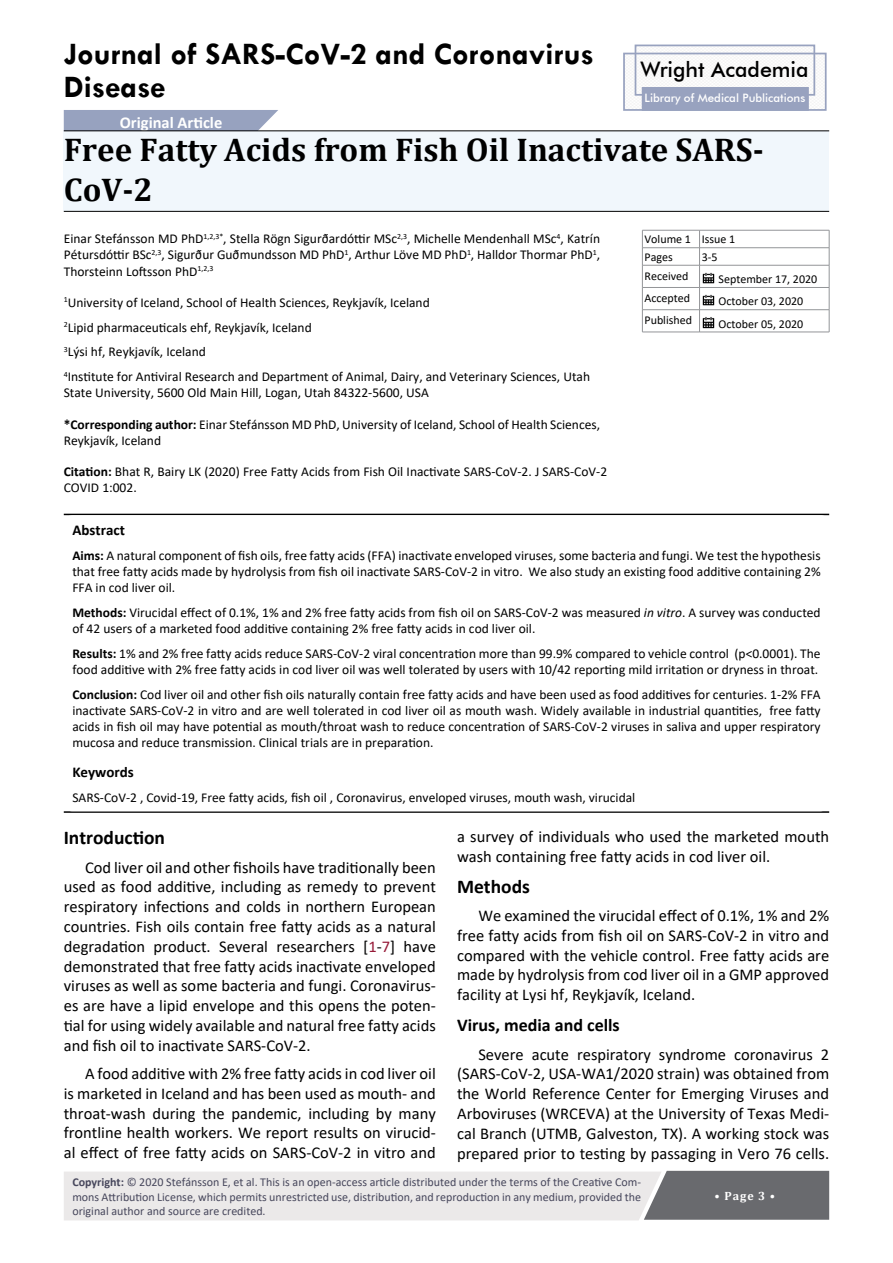
<style>
.page{position:relative;width:893px;height:1263px;background:#fff}
.page>*{position:absolute;margin:0;border:0;box-sizing:border-box;transform-origin:0 0}
.t1{font:700 33px/39.6px "Cambria";color:#000}
.t2{font:700 31.5px/33px "Tw Cen";color:#000}
.t3{font:500 21.45px "Futura BT";color:#000}
.t4{font:700 19.5px "Calibri";color:#000}
.t5{font:700 18px "Calibri";color:#000}
.t6{font:16.5px/19.8px "Calibri";color:#000;text-align:justify}
.t7{font:700 16.5px "Calibri";color:#fff}
.t8{font:700 15px "Calibri";color:#000}
.t9{font:13.5px/16.2px "Calibri";color:#000}
.t10{font:12px/14.4px "Calibri";color:#47475c;text-align:justify}
.t11{font:12px/17.5px "Calibri";color:#000}
.t12{font:700 12px "Cambria";color:#fff}
.t13{font:500 11.55px "Futura BT";color:#fff}
.s1{font-weight:700}
.s2{font-style:italic}
.s3{color:#961a38}
</style>
<div class="page">
<svg style="left:624px;top:44px;width:202px;height:64px"></svg>
<div style="left:623px;top:53px;width:204px;height:58px;border:2px solid #98a2bf"></div>
<div style="left:635px;top:45px;width:180px;height:51px;border:2px solid #98a2bf"></div>
<div style="left:643px;top:88px;width:165px;height:22px;background:#98a2bf"></div>
<div style="left:642px;top:87px;width:167px;height:24px;border:2px solid #98a2bf"></div>
<div style="left:64px;top:110px;width:214px;height:20px;background:#97a2bf"></div>
<svg style="left:64px;top:1171px;width:765px;height:49px;background:#cecdce"></svg>
<div style="left:64px;top:131px;width:765px;height:80px;background:#f1f7fc"></div>
<hr style="left:64px;top:130px;width:765px;height:1px;background:#000">
<hr style="left:64px;top:211px;width:765px;height:1px;background:#000">
<hr style="left:642px;top:230px;width:57px;height:1px;background:#939598">
<hr style="left:699px;top:230px;width:130px;height:1px;background:#939598">
<hr style="left:642px;top:247px;width:57px;height:1px;background:#939598">
<hr style="left:699px;top:247px;width:130px;height:1px;background:#939598">
<hr style="left:642px;top:265px;width:57px;height:1px;background:#939598">
<hr style="left:699px;top:265px;width:130px;height:1px;background:#939598">
<hr style="left:642px;top:287px;width:57px;height:1px;background:#939598">
<hr style="left:699px;top:287px;width:130px;height:1px;background:#939598">
<hr style="left:642px;top:309px;width:57px;height:1px;background:#939598">
<svg style="left:642px;top:230px;width:1px;height:102px"></svg>
<hr style="left:699px;top:309px;width:130px;height:1px;background:#939598">
<svg style="left:699px;top:230px;width:1px;height:102px"></svg>
<svg style="left:829px;top:230px;width:1px;height:102px"></svg>
<hr style="left:642px;top:332px;width:57px;height:1px;background:#939598">
<hr style="left:699px;top:332px;width:130px;height:1px;background:#939598">
<img style="left:702px;top:272px;width:13px;height:12px">
<img style="left:702px;top:294px;width:13px;height:12px">
<img style="left:702px;top:317px;width:13px;height:12px">
<hr style="left:64px;top:811px;width:765px;height:2px;background:#000">
<hr style="left:64px;top:514px;width:765px;height:1px;background:#000">
<h2 class="t2" style="left:64px;top:37px;width:532px">Journal of SARS-CoV-2 and Coronavirus<br>Disease</h2>
<p class="t7" style="left:120px;top:111px;width:104px">Original Article</p>
<h3 class="t3" style="left:640px;top:57px;width:170px">Wright Academia</h3>
<p class="t13" style="left:645px;top:91px;width:162px">Library of Medical Publications</p>
<h1 class="t1" style="left:64px;top:129px;width:701px">Free Fatty Acids from Fish Oil Inactivate SARS-<br>CoV-2</h1>
<p class="t11" style="left:644px;top:230px;width:92px">Volume 1 Issue 1<br>Pages</p>
<p class="t9" style="left:64px;top:230px;width:538px;text-align:justify">Einar Stefánsson MD PhD<sup>1,2,3*</sup>, Stella Rögn Sigurðardóttir MSc<sup>2,3</sup>, Michelle Mendenhall MSc<sup>4</sup>, Katrín Pétursdóttir BSc<sup>2,3</sup>, Sigurður Guðmundsson MD PhD<sup>1</sup>, Arthur Löve MD PhD<sup>1</sup>, Halldor Thormar PhD<sup>1</sup>, Thorsteinn Loftsson PhD<sup>1,2,3</sup></p>
<p class="t9" style="left:64px;top:290px;width:528px;line-height:24.8px"><sup>1</sup>University of Iceland, School of Health Sciences, Reykjavík, Iceland<br><sup>2</sup>Lipid pharmaceuticals ehf, Reykjavík, Iceland<br><sup>3</sup>Lýsi hf, Reykjavík, Iceland<br><sup>4</sup>Institute for Antiviral Research and Department of Animal, Dairy, and Veterinary Sciences, Utah</p>
<p class="t9" style="left:64px;top:384px;width:366px">State University, 5600 Old Main Hill, Logan, Utah 84322-5600, USA</p>
<p class="t9" style="left:64px;top:416px;width:538px"><span class="s1">*Corresponding author:</span> Einar Stefánsson MD PhD, University of Iceland, School of Health Sciences,<br>Reykjavík, Iceland</p>
<p class="t9" style="left:64px;top:463px;width:545px"><span class="s1">Citation:</span> Bhat R, Bairy LK (2020) Free Fatty Acids from Fish Oil Inactivate SARS-CoV-2. J SARS-CoV-2<br>COVID 1:002.</p>
<p class="t11" style="left:702px;top:248px;width:17px">3-5</p>
<p class="t11" style="left:644px;top:267px;width:45px">Received</p>
<p class="t11" style="left:718px;top:270px;width:100px">September 17, 2020</p>
<p class="t11" style="left:644px;top:289px;width:47px">Accepted</p>
<p class="t11" style="left:718px;top:292px;width:86px">October 03, 2020</p>
<p class="t11" style="left:644px;top:311px;width:49px">Published</p>
<p class="t11" style="left:718px;top:315px;width:86px">October 05, 2020</p>
<p class="t8" style="left:72px;top:519px;width:54px">Abstract</p>
<p class="t9" style="left:72px;top:547px;width:750px;text-align:justify"><span class="s1">Aims:</span> A natural component of fish oils, free fatty acids (FFA) inactivate enveloped viruses, some bacteria and fungi. We test the hypothesis that free fatty acids made by hydrolysis from fish oil inactivate SARS-CoV-2 in vitro. We also study an existing food additive containing 2% FFA in cod liver oil.</p>
<p class="t9" style="left:72px;top:604px;width:750px"><span class="s1">Methods:</span> Virucidal effect of 0.1%, 1% and 2% free fatty acids from fish oil on SARS-CoV-2 was measured <span class="s2">in vitro</span>. A survey was conducted of 42 users of a marketed food additive containing 2% free fatty acids in cod liver oil.</p>
<p class="t9" style="left:72px;top:645px;width:750px"><span class="s1">Results:</span> 1% and 2% free fatty acids reduce SARS-CoV-2 viral concentration more than 99.9% compared to vehicle control (p&lt;0.0001). The food additive with 2% free fatty acids in cod liver oil was well tolerated by users with 10/42 reporting mild irritation or dryness in throat.</p>
<p class="t9" style="left:72px;top:686px;width:750px;text-align:justify"><span class="s1">Conclusion:</span> Cod liver oil and other fish oils naturally contain free fatty acids and have been used as food additives for centuries. 1-2% FFA inactivate SARS-CoV-2 in vitro and are well tolerated in cod liver oil as mouth wash. Widely available in industrial quantities, free fatty acids in fish oil may have potential as mouth/throat wash to reduce concentration of SARS-CoV-2 viruses in saliva and upper respiratory mucosa and reduce transmission. Clinical trials are in preparation.</p>
<p class="t8" style="left:72px;top:762px;width:63px">Keywords</p>
<p class="t9" style="left:72px;top:789px;width:564px">SARS-CoV-2 , Covid-19, Free fatty acids, fish oil , Coronavirus, enveloped viruses, mouth wash, virucidal</p>
<h3 class="t4" style="left:64px;top:824px;width:103px">Introduction</h3>
<p class="t6" style="left:64px;top:857px;width:374px;text-indent:21px">Cod liver oil and other fishoils have traditionally been used as food additive, including as remedy to prevent respiratory infections and colds in northern European countries. Fish oils contain free fatty acids as a natural degradation product. Several researchers [<span class="s3">1</span>-<span class="s3">7</span>] have demonstrated that free fatty acids inactivate enveloped viruses as well as some bacteria and fungi. Coronavirus&shy;es are have a lipid envelope and this opens the poten&shy;tial for using widely available and natural free fatty acids and fish oil to inactivate SARS-CoV-2.</p>
<p class="t6" style="left:64px;top:1063px;width:374px;text-indent:21px">A food additive with 2% free fatty acids in cod liver oil is marketed in Iceland and has been used as mouth- and throat-wash during the pandemic, including by many frontline health workers. We report results on virucid&shy;al effect of free fatty acids on SARS-CoV-2 in vitro and</p>
<p class="t6" style="left:457px;top:826px;width:374px">a survey of individuals who used the marketed mouth wash containing free fatty acids in cod liver oil.</p>
<h3 class="t4" style="left:457px;top:872px;width:74px">Methods</h3>
<p class="t6" style="left:457px;top:905px;width:374px;text-indent:21px">We examined the virucidal effect of 0.1%, 1% and 2% free fatty acids from fish oil on SARS-CoV-2 in vitro and compared with the vehicle control. Free fatty acids are made by hydrolysis from cod liver oil in a GMP approved facility at Lysi hf, Reykjavík, Iceland.</p>
<h3 class="t5" style="left:457px;top:1012px;width:164px">Virus, media and cells</h3>
<p class="t6" style="left:457px;top:1044px;width:374px;text-indent:21px">Severe acute respiratory syndrome coronavirus 2 (SARS-CoV-2, USA-WA1/2020 strain) was obtained from the World Reference Center for Emerging Viruses and Arboviruses (WRCEVA) at the University of Texas Medi&shy;cal Branch (UTMB, Galveston, TX). A working stock was prepared prior to testing by passaging in Vero 76 cells.</p>
<p class="t10" style="left:72px;top:1174px;width:570px"><span class="s1">Copyright:</span> © 2020 Stefánsson E, et al. This is an open-access article distributed under the terms of the Creative Com&shy;mons Attribution License, which permits unrestricted use, distribution, and reproduction in any medium, provided the original author and source are credited.</p>
<p class="t12" style="left:715px;top:1187px;width:62px">• Page 3 •</p>
</div>
